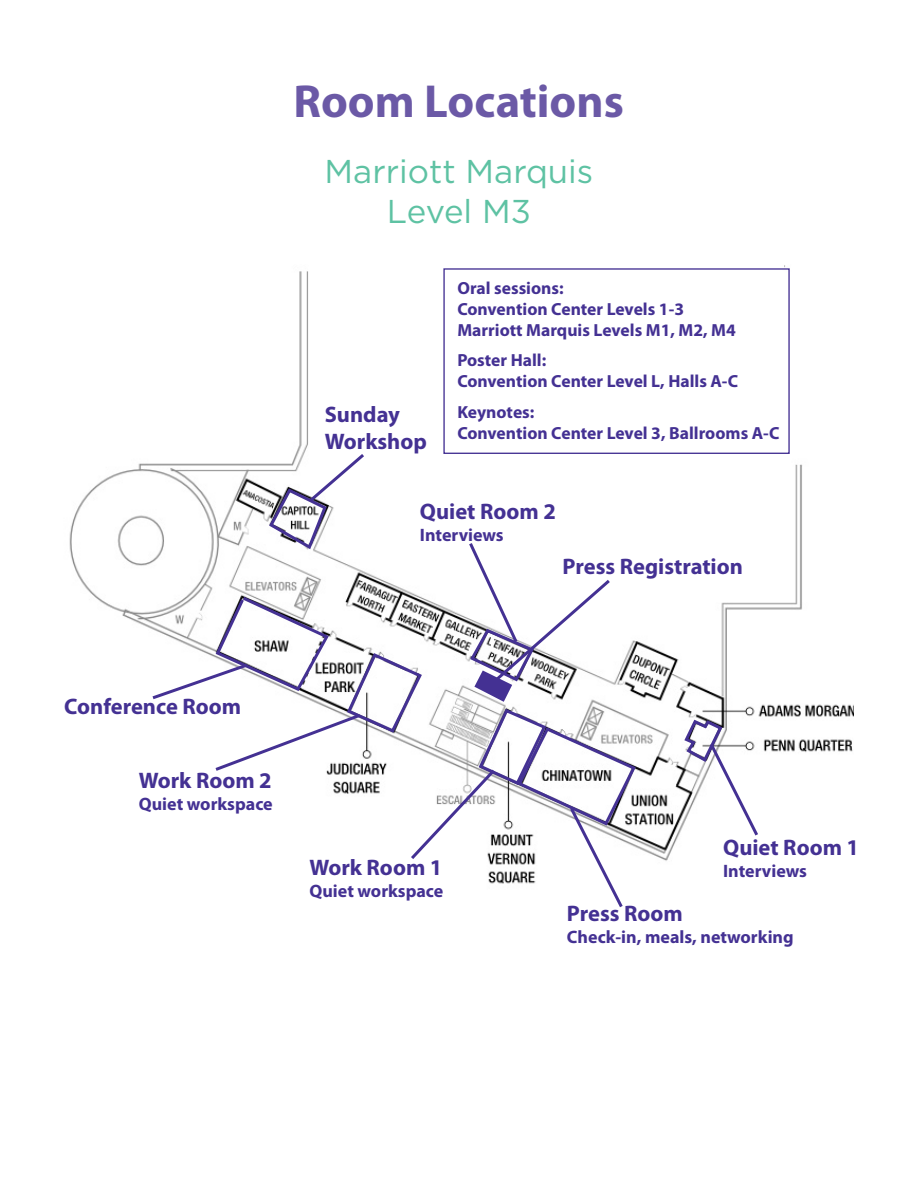
<style>
.page{position:relative;width:918px;height:1188px;background:#fff}
.page>*{position:absolute;margin:0;border:0;box-sizing:border-box;transform-origin:0 0}
.t1{font:700 46.5px "Myriad Pro";color:#6b59a6}
.t2{font:33px/39.6px "Gotham";color:#5ec2a3;text-align:center}
.t3{font:700 22.5px/27px "Myriad Pro";color:#443193}
.t4{font:700 18px "Myriad Pro";color:#443193}
.t5{font:700 17.55px/21px "Myriad Pro";color:#443193}
</style>
<div class="page">
<img style="left:69px;top:265px;width:784px;height:596px">
<div style="left:443px;top:268px;width:347px;height:186px;border:1px solid #443193"></div>
<svg style="left:682px;top:718px;width:79px;height:121px"></svg>
<svg style="left:149px;top:451px;width:489px;height:457px"></svg>
<h1 class="t1" style="left:293px;top:71px;width:332px">Room Locations</h1>
<h2 class="t2" style="left:325px;top:151px;width:270px">Marriott Marquis<br>Level M3</h2>
<p class="t3" style="left:325px;top:400px;width:104px">Sunday<br>Workshop</p>
<p class="t5" style="left:457px;top:277px;width:280px">Oral sessions:<br>Convention Center Levels 1-3<br>Marriott Marquis Levels M1, M2, M4</p>
<p class="t5" style="left:457px;top:349px;width:282px">Poster Hall:<br>Convention Center Level L, Halls A-C</p>
<p class="t5" style="left:457px;top:401px;width:324px">Keynotes:<br>Convention Center Level 3, Ballrooms A-C</p>
<p class="t3" style="left:420px;top:497px;width:137px">Quiet Room 2</p>
<p class="t4" style="left:420px;top:523px;width:85px">Interviews</p>
<p class="t3" style="left:563px;top:552px;width:182px">Press Registration</p>
<p class="t3" style="left:64px;top:692px;width:178px">Conference Room</p>
<p class="t3" style="left:139px;top:766px;width:134px">Work Room 2</p>
<p class="t4" style="left:139px;top:792px;width:135px">Quiet workspace</p>
<p class="t3" style="left:309px;top:853px;width:134px">Work Room 1</p>
<p class="t4" style="left:309px;top:880px;width:135px">Quiet workspace</p>
<p class="t3" style="left:723px;top:833px;width:137px">Quiet Room 1</p>
<p class="t4" style="left:723px;top:860px;width:85px">Interviews</p>
<p class="t3" style="left:567px;top:899px;width:117px">Press Room</p>
<p class="t4" style="left:567px;top:926px;width:228px">Check-in, meals, networking</p>
</div>
